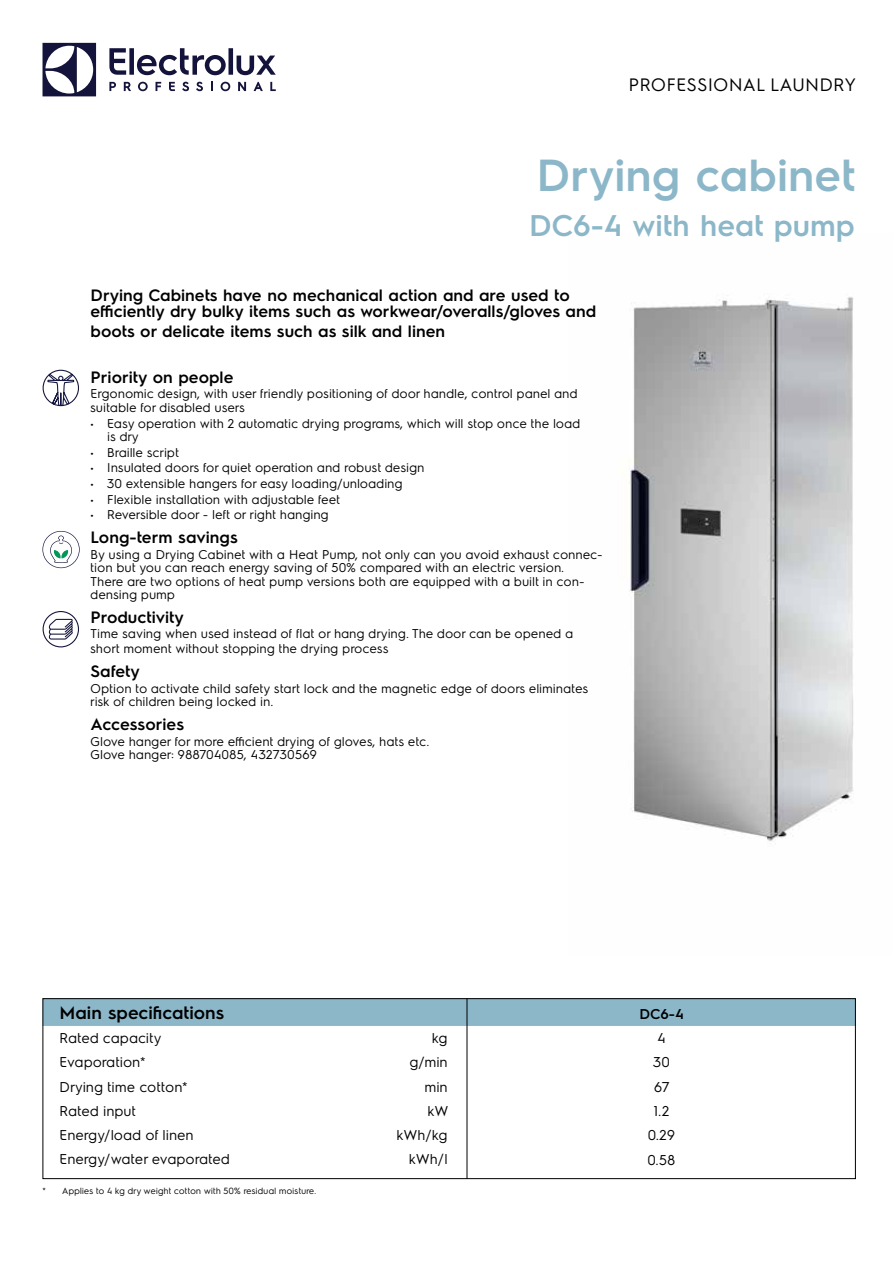
<style>
.page{position:relative;width:893px;height:1263px;background:#fff}
.page>*{position:absolute;margin:0;border:0;box-sizing:border-box;transform-origin:0 0}
.t1{font:600 45px "Electrolux Sans";color:#8cb7c9}
.t2{font:600 30px "Electrolux Sans";color:#8cb7c9}
.t3{font:18px "Electrolux Sans";color:#000}
.t4{font:600 18px "Electrolux Sans";color:#000}
.t5{font:600 16.5px/16.5px "Electrolux Sans";color:#000}
.t6{font:14.25px/24.3px "Electrolux Sans";color:#000;text-align:center}
.t7{font:600 14.25px "Electrolux Sans";color:#000}
.t8{font:12.75px/13.5px "Electrolux Sans";color:#000}
.t9{font:9px "Electrolux Sans";color:#000}
</style>
<div class="page">
<svg style="left:43px;top:43px;width:53px;height:53px"></svg>
<svg style="left:109px;top:48px;width:167px;height:27px"></svg>
<svg style="left:270px;top:82px;width:6px;height:9px"></svg>
<svg style="left:221px;top:82px;width:9px;height:9px"></svg>
<svg style="left:211px;top:82px;width:2px;height:9px"></svg>
<svg style="left:196px;top:82px;width:7px;height:9px"></svg>
<svg style="left:182px;top:82px;width:7px;height:9px"></svg>
<svg style="left:169px;top:82px;width:6px;height:9px"></svg>
<svg style="left:156px;top:82px;width:5px;height:9px"></svg>
<svg style="left:138px;top:82px;width:10px;height:9px"></svg>
<svg style="left:124px;top:82px;width:7px;height:9px"></svg>
<svg style="left:109px;top:82px;width:7px;height:9px"></svg>
<svg style="left:254px;top:82px;width:9px;height:9px"></svg>
<svg style="left:238px;top:82px;width:8px;height:9px"></svg>
<div style="left:45px;top:1000px;width:809px;height:26px;background:#8cb7c9"></div>
<div style="left:43px;top:998px;width:813px;height:181px;border:1px solid #000"></div>
<hr style="left:467px;top:998px;width:1px;height:181px;background:#000">
<img style="left:630px;top:297px;width:224px;height:544px">
<svg style="left:47px;top:373px;width:28px;height:34px"></svg>
<div style="left:43px;top:370px;width:36px;height:36px;border:1px solid #14133b;border-radius:50%"></div>
<svg style="left:42px;top:531px;width:38px;height:37px"></svg>
<div style="left:43px;top:611px;width:36px;height:36px;border:1px solid #14133b;border-radius:50%"></div>
<svg style="left:49px;top:619px;width:24px;height:21px"></svg>
<h3 class="t3" style="left:629px;top:72px;width:229px">PROFESSIONAL LAUNDRY</h3>
<h1 class="t1" style="left:536px;top:144px;width:320px">Drying cabinet</h1>
<h2 class="t2" style="left:529px;top:204px;width:327px">DC6-4 with heat pump</h2>
<p class="t5" style="left:91px;top:286px;width:507px">Drying Cabinets have no mechanical action and are used to efficiently dry bulky items such as workwear/overalls/gloves and</p>
<p class="t5" style="left:91px;top:322px;width:356px">boots or delicate items such as silk and linen</p>
<p class="t5" style="left:91px;top:368px;width:144px">Priority on people</p>
<p class="t8" style="left:91px;top:386px;width:489px">Ergonomic design, with user friendly positioning of door handle, control panel and suitable for disabled users</p>
<p class="t8" style="left:108px;top:415px;width:475px;text-indent:-17px">• Easy operation with 2 automatic drying programs, which will stop once the load is dry</p>
<p class="t8" style="left:91px;top:445px;width:90px">• Braille script</p>
<p class="t8" style="left:91px;top:460px;width:336px">• Insulated doors for quiet operation and robust design</p>
<p class="t8" style="left:91px;top:476px;width:314px">• 30 extensible hangers for easy loading/unloading</p>
<p class="t8" style="left:91px;top:491px;width:252px">• Flexible installation with adjustable feet</p>
<p class="t8" style="left:91px;top:507px;width:240px">• Reversible door - left or right hanging</p>
<p class="t5" style="left:91px;top:528px;width:149px">Long-term savings</p>
<p class="t8" style="left:91px;top:546px;width:514px">By using a Drying Cabinet with a Heat Pump, not only can you avoid exhaust connec&shy;tion but you can reach energy saving of 50% compared with an electric version.<br>There are two options of heat pump versions both are equipped with a built in con&shy;densing pump</p>
<p class="t5" style="left:91px;top:608px;width:95px">Productivity</p>
<p class="t8" style="left:91px;top:625px;width:484px;line-height:15px">Time saving when used instead of flat or hang drying. The door can be opened a short moment without stopping the drying process</p>
<p class="t5" style="left:91px;top:662px;width:51px">Safety</p>
<p class="t8" style="left:91px;top:681px;width:500px">Option to activate child safety start lock and the magnetic edge of doors eliminates risk of children being locked in.</p>
<p class="t5" style="left:91px;top:715px;width:95px">Accessories</p>
<p class="t8" style="left:91px;top:733px;width:340px">Glove hanger for more efficient drying of gloves, hats etc.<br>Glove hanger: 988704085, 432730569</p>
<h3 class="t4" style="left:60px;top:1000px;width:166px">Main specifications</h3>
<p class="t6" style="left:60px;top:1025px;width:104px">Rated capacity</p>
<p class="t6" style="left:432px;top:1025px;width:17px">kg</p>
<p class="t6" style="left:60px;top:1049px;width:88px">Evaporation*</p>
<p class="t6" style="left:410px;top:1049px;width:40px">g/min</p>
<p class="t6" style="left:60px;top:1073px;width:130px">Drying time cotton*</p>
<p class="t6" style="left:425px;top:1073px;width:25px">min</p>
<p class="t6" style="left:60px;top:1098px;width:78px">Rated input</p>
<p class="t6" style="left:428px;top:1098px;width:22px">kW</p>
<p class="t6" style="left:60px;top:1122px;width:136px">Energy/load of linen</p>
<p class="t6" style="left:397px;top:1122px;width:53px">kWh/kg</p>
<p class="t6" style="left:60px;top:1146px;width:172px">Energy/water evaporated</p>
<p class="t6" style="left:409px;top:1146px;width:40px">kWh/l</p>
<p class="t9" style="left:43px;top:1185px;width:275px">* Applies to 4 kg dry weight cotton with 50% residual moisture.</p>
<p class="t7" style="left:639px;top:1004px;width:46px">DC6-4</p>
<p class="t6" style="left:648px;top:1025px;width:29px">4<br>30<br>67<br>1.2<br>0.29<br>0.58</p>
</div>
